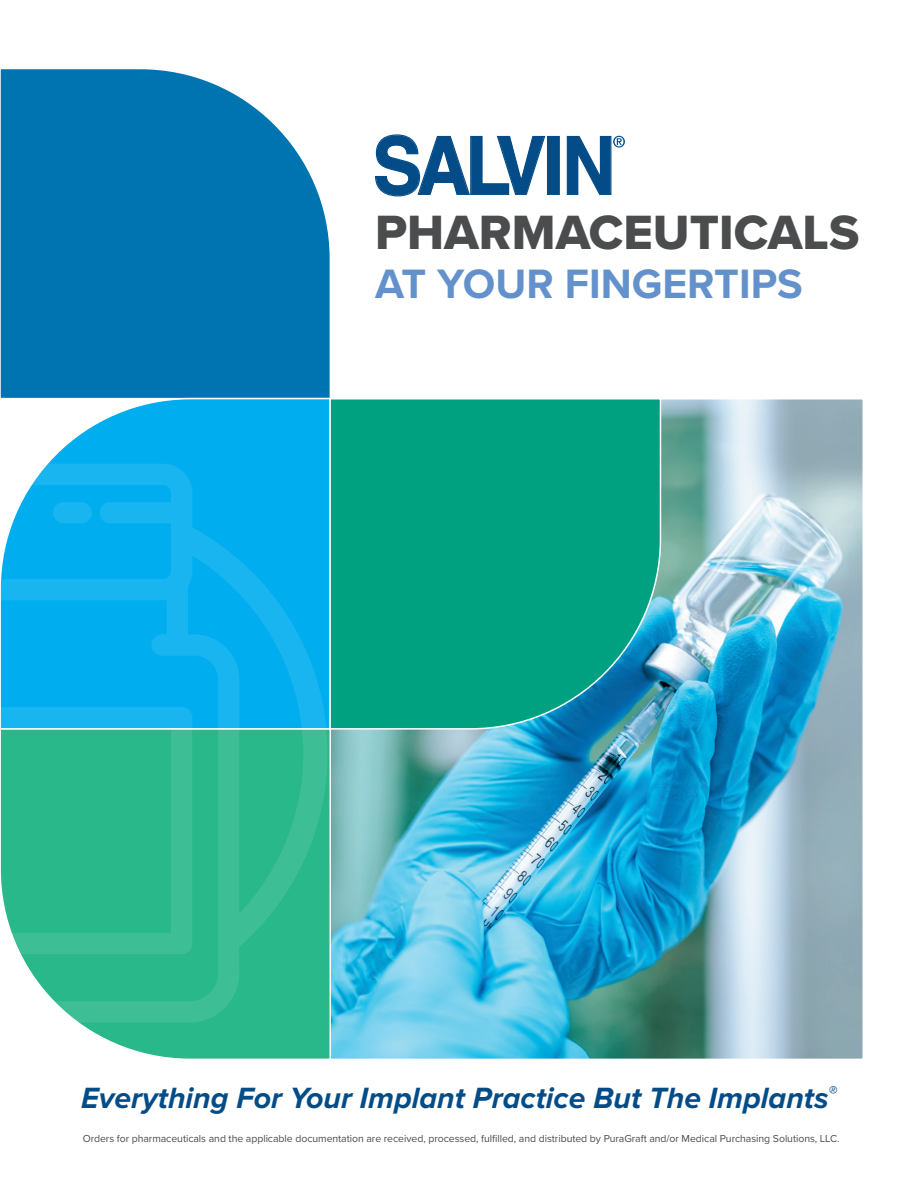
<style>
.page{position:relative;width:918px;height:1188px;background:#fff}
.page>*{position:absolute;margin:0;border:0;box-sizing:border-box;transform-origin:0 0}
.t1{font:49.95px "Proxima Nova Extrabld";color:#4b4c4d}
.t2{font:700 42.6px "Proxima Nova";color:#6391cc}
.t3{font:italic 700 30.3px "Proxima Nova";color:#034c87}
.t4{font:10.5px "Proxima Nova";letter-spacing:-.005em;color:#4b4c4d}
</style>
<div class="page">
<img style="left:332px;top:401px;width:529px;height:656px">
<svg style="left:0;top:69px;width:330px;height:328px;background:#137eb6"></svg>
<svg style="left:0;top:397px;width:329px;height:330px"></svg>
<svg style="left:80px;top:727px;width:252px;height:332px;background:#4ec39f"></svg>
<svg style="left:329px;top:397px;width:333px;height:333px;background:#0aa288"></svg>
<svg style="left:0;top:463px;width:328px;height:560px;background:#23b7bd"></svg>
<svg style="left:375px;top:134px;width:171px;height:63px"></svg>
<div style="left:548px;top:137px;width:11px;height:57px;background:#034c87"></div>
<div style="left:547px;top:136px;width:13px;height:59px;border:1px solid #034c87"></div>
<svg style="left:566px;top:135px;width:59px;height:60px"></svg>
<h1 class="t1" style="left:375px;top:195px;width:486px">PHARMACEUTICALS</h1>
<h2 class="t2" style="left:375px;top:252px;width:429px">AT YOUR FINGERTIPS</h2>
<h3 class="t3" style="left:81px;top:1080px;width:757px">Everything For Your Implant Practice But The Implants<sup>®</sup></h3>
<p class="t4" style="left:83px;top:1131px;width:758px">Orders for pharmaceuticals and the applicable documentation are received, processed, fulfilled, and distributed by PuraGraft and/or Medical Purchasing Solutions, LLC.</p>
</div>
